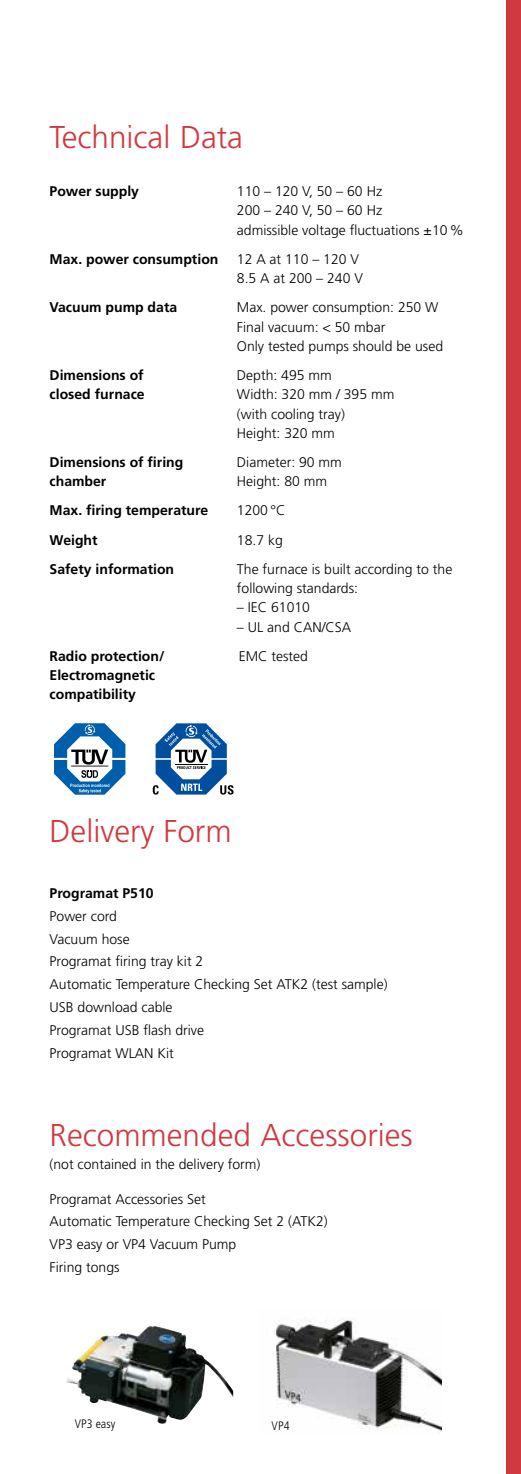
<style>
.page{position:relative;width:521px;height:1474px;background:#fff}
.page>*{position:absolute;margin:0;border:0;box-sizing:border-box;transform-origin:0 0}
.t1{font:300 31.5px "Frutiger";color:#d0393f}
.t2{font:300 14px/22.8px "Frutiger";color:#000}
.t3{font:700 14px/19.2px "Frutiger";color:#000}
.t4{font:300 condensed 12.25px "Frutiger";color:#000}
</style>
<div class="page">
<div style="left:506px;top:0;width:15px;height:1473px;background:#d0393f"></div>
<img style="left:66px;top:1325px;width:167px;height:98px">
<img style="left:274px;top:1317px;width:167px;height:114px">
<svg style="left:153px;top:723px;width:80px;height:71px"></svg>
<svg style="left:54px;top:723px;width:71px;height:71px"></svg>
<h1 class="t1" style="left:50px;top:119px;width:195px">Technical Data</h1>
<p class="t3" style="left:50px;top:182px;width:91px">Power supply</p>
<p class="t2" style="left:237px;top:182px;width:228px;line-height:19.2px">110 – 120 V, 50 – 60 Hz<br>200 – 240 V, 50 – 60 Hz<br>admissible voltage fluctuations ±10 %</p>
<p class="t3" style="left:50px;top:249px;width:170px">Max. power consumption</p>
<p class="t2" style="left:237px;top:249px;width:128px;line-height:19.2px">12 A at 110 – 120 V<br>8.5 A at 200 – 240 V</p>
<p class="t3" style="left:50px;top:298px;width:129px">Vacuum pump data</p>
<p class="t2" style="left:237px;top:298px;width:208px;line-height:19.2px">Max. power consumption: 250 W<br>Final vacuum: &lt; 50 mbar<br>Only tested pumps should be used</p>
<p class="t3" style="left:50px;top:365px;width:96px">Dimensions of</p>
<p class="t2" style="left:237px;top:364px;width:96px">Depth: 495 mm</p>
<p class="t3" style="left:50px;top:385px;width:97px">closed furnace</p>
<p class="t2" style="left:237px;top:385px;width:159px;line-height:19.2px">Width: 320 mm / 395 mm (with cooling tray)<br>Height: 320 mm</p>
<p class="t3" style="left:50px;top:452px;width:135px">Dimensions of firing</p>
<p class="t2" style="left:237px;top:451px;width:106px">Diameter: 90 mm</p>
<p class="t3" style="left:50px;top:472px;width:58px">chamber</p>
<p class="t2" style="left:237px;top:470px;width:92px">Height: 80 mm</p>
<p class="t3" style="left:50px;top:501px;width:160px">Max. firing temperature</p>
<p class="t2" style="left:237px;top:499px;width:50px">1200 °C</p>
<p class="t3" style="left:50px;top:530px;width:49px">Weight</p>
<p class="t2" style="left:237px;top:528px;width:47px">18.7 kg</p>
<p class="t3" style="left:50px;top:559px;width:126px">Safety information</p>
<p class="t2" style="left:237px;top:559px;width:217px;line-height:19.2px">The furnace is built according to the following standards:</p>
<p class="t2" style="left:237px;top:596px;width:75px">– IEC 61010</p>
<p class="t2" style="left:237px;top:615px;width:116px">– UL and CAN/CSA</p>
<p class="t3" style="left:50px;top:646px;width:116px">Radio protection/</p>
<p class="t2" style="left:239px;top:644px;width:71px">EMC tested</p>
<p class="t3" style="left:50px;top:665px;width:107px">Electromagnetic compatibility</p>
<h1 class="t1" style="left:50px;top:813px;width:183px">Delivery Form</h1>
<p class="t3" style="left:50px;top:883px;width:106px">Programat P510</p>
<p class="t2" style="left:50px;top:905px;width:339px">Power cord<br>Vacuum hose<br>Programat firing tray kit 2<br>Automatic Temperature Checking Set ATK2 (test sample)<br>USB download cable<br>Programat USB flash drive<br>Programat WLAN Kit</p>
<h1 class="t1" style="left:50px;top:1117px;width:365px">Recommended Accessories</h1>
<p class="t2" style="left:50px;top:1152px;width:212px">(not contained in the delivery form)</p>
<p class="t2" style="left:50px;top:1187px;width:280px">Programat Accessories Set<br>Automatic Temperature Checking Set 2 (ATK2)<br>VP3 easy or VP4 Vacuum Pump<br>Firing tongs</p>
<p class="t4" style="left:75px;top:1416px;width:42px">VP3 easy</p>
<p class="t4" style="left:272px;top:1418px;width:19px">VP4</p>
</div>
